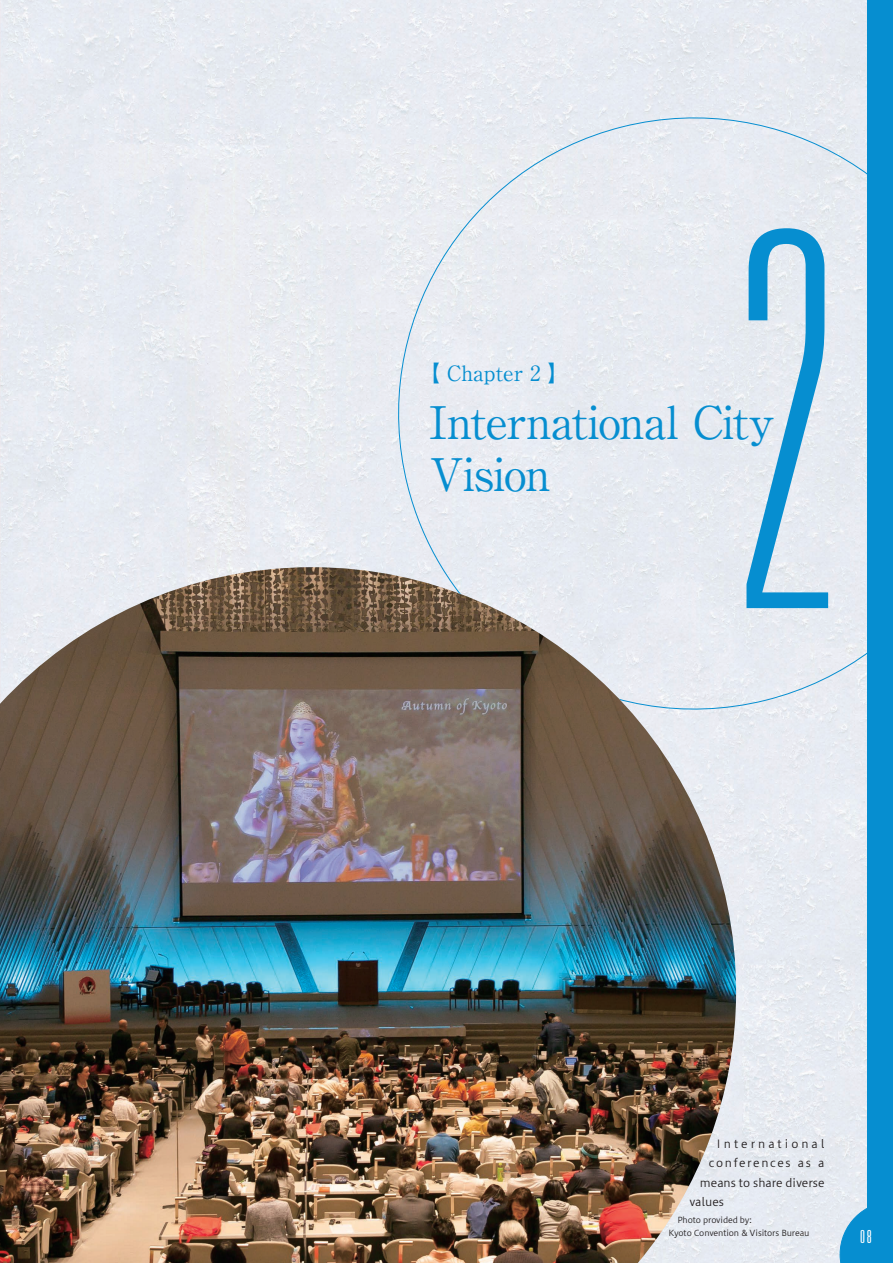
<style>
.page{position:relative;width:893px;height:1263px;background:#fff}
.page>*{position:absolute;margin:0;border:0;box-sizing:border-box;transform-origin:0 0}
.t1{font:700 45px/52.5px "A1 Mincho Std";letter-spacing:-.02em;color:#068ed0}
.t2{font:700 21px "A1 Mincho Std";color:#068ed0}
.t3{font:300 ultra-condensed 18px "Univers LT Std";color:#fff}
.t4{font:11.25px "Hiragino UD Sans Std W3";letter-spacing:.135em;color:#231f20}
.t5{font:11.25px "Hiragino UD Sans Std W3";letter-spacing:-.005em;color:#231f20}
.t6{font:11.25px "Hiragino UD Sans Std W3";letter-spacing:.26em;color:#231f20}
.t7{font:8.25px/13.5px "Hiragino UD Sans Std W3";letter-spacing:-.015em;color:#231f20}
</style>
<div class="page">
<div style="left:0;top:0;width:867px;height:1263px;background:#e7ebf2"></div>
<div style="left:368px;top:87px;width:499px;height:634px;background:#e7ebf2"></div>
<svg style="left:746px;top:228px;width:82px;height:380px;background:#9dcce6"></svg>
<img style="left:0;top:567px;width:736px;height:696px">
<div style="left:867px;top:0;width:26px;height:1263px;background:#068ed0"></div>
<svg style="left:840px;top:1201px;width:27px;height:62px;background:#4eabda"></svg>
<h2 class="t2" style="left:419px;top:356px;width:151px">【 Chapter 2 】</h2>
<h1 class="t1" style="left:430px;top:390px;width:346px">International City<br>Vision</h1>
<h3 class="t6" style="left:716px;top:1135px;width:109px">International</h3>
<h3 class="t4" style="left:709px;top:1154px;width:117px">conferences as a</h3>
<h3 class="t5" style="left:700px;top:1174px;width:126px">means to share diverse</h3>
<h3 class="t4" style="left:689px;top:1193px;width:36px">values</h3>
<p class="t7" style="left:668px;top:1213px;width:143px;text-indent:9px">Photo provided by:<br>Kyoto Convention &amp; Visitors Bureau</p>
<h3 class="t3" style="left:860px;top:1227px;width:13px">08</h3>
</div>
